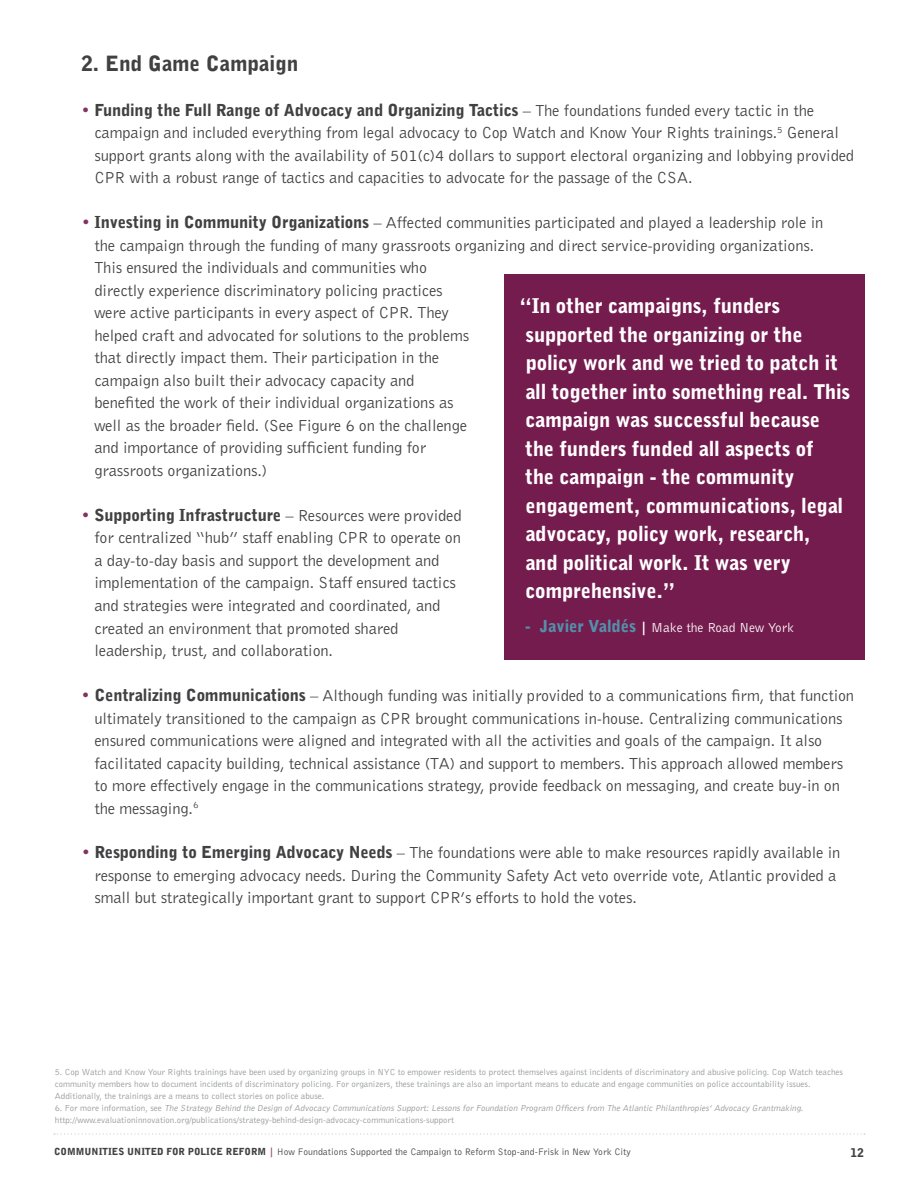
<style>
.page{position:relative;width:918px;height:1188px;background:#fff}
.page>*{position:absolute;margin:0;border:0;box-sizing:border-box;transform-origin:0 0}
.t1{font:900 21px "Bell Gothic BT";letter-spacing:-.005em;color:#414042}
.t2{font:900 20.25px/28.5px "Bell Gothic BT";letter-spacing:-.01em;color:#fff}
.t3{font:16.5px/22.5px "Bell Gothic BT";letter-spacing:-.01em;color:#414042}
.t4{font:13.5px "Bell Gothic BT";color:#fff}
.t5{font:900 12px "Bell Gothic BT";color:#414042}
.t6{font:9.75px "Bell Gothic BT";letter-spacing:.005em;color:#414042}
.t7{font:9px/12px "Bell Gothic BT";color:#939598}
.s1{font-weight:900;color:#833361}
.s2{font-weight:900}
.s3{font-weight:900;font-size:16.5px;color:#5292a9}
.s4{font-style:italic}
.s5{font-weight:900;color:#9e4c78}
</style>
<div class="page">
<svg style="left:54px;top:1133px;width:811px;height:2px"></svg>
<div style="left:504px;top:275px;width:361px;height:385px;background:#751c4f"></div>
<p class="t1" style="left:81px;top:50px;width:219px">2. End Game Campaign</p>
<p class="t3" style="left:94px;top:99px;width:761px;text-indent:-13px"><span class="s1">•</span> <span class="s2">Funding the Full Range of Advocacy and Organizing Tactics</span> – The foundations funded every tactic in the campaign and included everything from legal advocacy to Cop Watch and Know Your Rights trainings.<sup>5</sup> General support grants along with the availability of 501(c)4 dollars to support electoral organizing and lobbying provided CPR with a robust range of tactics and capacities to advocate for the passage of the CSA.</p>
<p class="t3" style="left:94px;top:211px;width:731px;text-indent:-13px"><span class="s1">•</span> <span class="s2">Investing in Community Organizations</span> – Affected communities participated and played a leadership role in the campaign through the funding of many grassroots organizing and direct service-providing organizations.<br>This ensured the individuals and communities who<br>directly experience discriminatory policing practices<br>were active participants in every aspect of CPR. They<br>helped craft and advocated for solutions to the problems<br>that directly impact them. Their participation in the<br>campaign also built their advocacy capacity and<br>benefited the work of their individual organizations as<br>well as the broader field. (See Figure 6 on the challenge<br>and importance of providing sufficient funding for<br>grassroots organizations.)</p>
<p class="t3" style="left:94px;top:504px;width:369px;text-indent:-13px"><span class="s1">•</span> <span class="s2">Supporting Infrastructure</span> – Resources were provided for centralized “hub” staff enabling CPR to operate on a day-to-day basis and support the development and implementation of the campaign. Staff ensured tactics and strategies were integrated and coordinated, and created an environment that promoted shared leadership, trust, and collaboration.</p>
<p class="t3" style="left:94px;top:684px;width:761px;text-indent:-13px"><span class="s1">•</span> <span class="s2">Centralizing Communications</span> – Although funding was initially provided to a communications firm, that function ultimately transitioned to the campaign as CPR brought communications in-house. Centralizing communications ensured communications were aligned and integrated with all the activities and goals of the campaign. It also facilitated capacity building, technical assistance (TA) and support to members. This approach allowed members to more effectively engage in the communications strategy, provide feedback on messaging, and create buy-in on the messaging.<sup>6</sup></p>
<p class="t3" style="left:94px;top:841px;width:747px;text-indent:-13px"><span class="s1">•</span> <span class="s2">Responding to Emerging Advocacy Needs</span> – The foundations were able to make resources rapidly available in response to emerging advocacy needs. During the Community Safety Act veto override vote, Atlantic provided a small but strategically important grant to support CPR’s efforts to hold the votes.</p>
<p class="t2" style="left:519px;top:291px;width:332px">“In other campaigns, funders supported the organizing or the policy work and we tried to patch it all together into something real. This campaign was successful because<br>the funders funded all aspects of<br>the campaign - the community engagement, communications, legal advocacy, policy work, research,<br>and political work. It was very comprehensive.”</p>
<p class="t4" style="left:525px;top:619px;width:270px"><span class="s3">- Javier Valdés</span> <span class="s2">|</span> Make the Road New York</p>
<p class="t7" style="left:55px;top:1066px;width:790px">5. Cop Watch and Know Your Rights trainings have been used by organizing groups in NYC to empower residents to protect themselves against incidents of discriminatory and abusive policing. Cop Watch teaches community members how to document incidents of discriminatory policing. For organizers, these trainings are also an important means to educate and engage communities on police accountability issues.<br>Additionally, the trainings are a means to collect stories on police abuse.<br>6 . F o r m o r e i n f o r m a t i o n , s e e <span class="s4">The Strategy Behind the Design of Advocacy Communications Support: Lessons for Foundation Program Officers from The Atlantic Philanthropies’ Advocacy Grantmaking</span>. http://www.evaluationinnovation.org/publications/strategy-behind-design-advocacy-communications-support</p>
<p class="t6" style="left:54px;top:1145px;width:578px"><span class="s2">COMMUNITIES UNITED FOR POLICE REFORM</span> <span class="s5">|</span> How Foundations Supported the Campaign to Reform Stop-and-Frisk in New York City</p>
<p class="t5" style="left:850px;top:1145px;width:15px">12</p>
</div>
